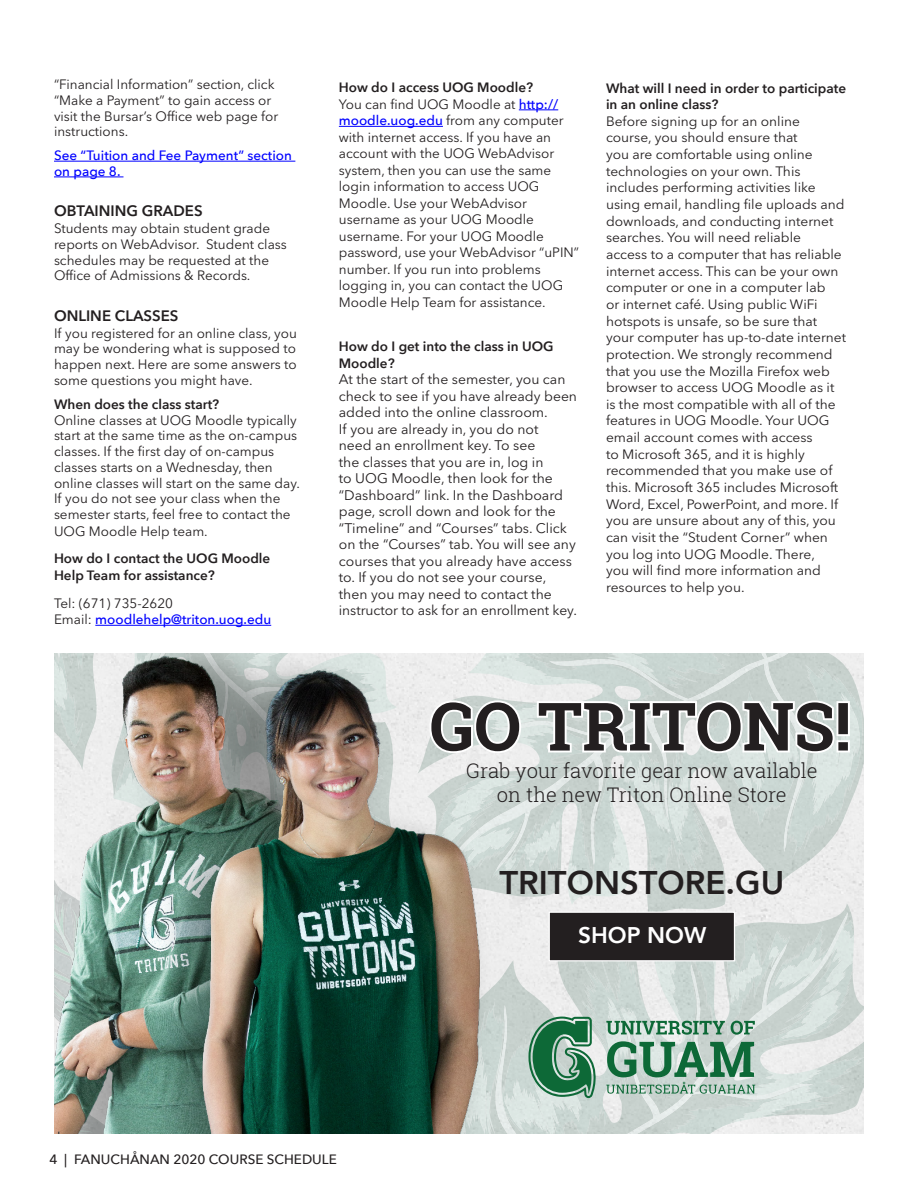
<style>
.page{position:relative;width:918px;height:1188px;background:#fff}
.page>*{position:absolute;margin:0;border:0;box-sizing:border-box;transform-origin:0 0}
.t1{font:700 66.75px "Roboto Slab";color:#231f20}
.t2{font:800 32.7px "Avenir";color:#231f20}
.t3{font:800 22.65px "Avenir";color:#fff}
.t4{font:300 20.1px/24.2px "Roboto Slab";color:#231f20;text-align:center}
.t5{font:600 15px "Avenir Next LT Pro";color:#231f20}
.t6{font:13.8px/16.5px "Avenir Next LT Pro";color:#231f20}
.t7{font:13.5px/16.6px "Avenir Next LT Pro";color:#231f20}
.t8{font:500 13.5px/15.8px "Avenir Next";color:#00f}
.t9{font:600 13.5px/16.5px "Avenir Next";color:#231f20}
.t10{font:500 13.5px "Avenir Next";color:#231f20}
.s1{font-family:"Avenir Next";font-weight:600}
.s2{font-family:"Avenir Next LT Pro";font-weight:400;color:#231f20}
.s3{font-family:"Avenir Next";font-weight:500;color:#00f}
</style>
<div class="page">
<hr style="left:54px;top:161px;width:241px;height:1px;background:#00f">
<hr style="left:54px;top:177px;width:69px;height:1px;background:#00f">
<hr style="left:95px;top:625px;width:176px;height:1px;background:#00f">
<hr style="left:519px;top:110px;width:39px;height:1px;background:#00f">
<hr style="left:339px;top:126px;width:104px;height:1px;background:#00f">
<img style="left:54px;top:653px;width:810px;height:481px">
<p class="t7" style="left:54px;top:76px;width:226px;line-height:15.8px">“Financial Information” section, click “Make a Payment” to gain access or visit the Bursar’s Office web page for instructions.</p>
<p class="t8" style="left:54px;top:147px;width:240px">See “Tuition and Fee Payment” section on page 8.</p>
<p class="t5" style="left:54px;top:202px;width:150px">OBTAINING GRADES</p>
<p class="t7" style="left:54px;top:221px;width:234px;line-height:15.8px">Students may obtain student grade reports on WebAdvisor. Student class schedules may be requested at the Office of Admissions &amp; Records.</p>
<p class="t5" style="left:54px;top:306px;width:126px">ONLINE CLASSES</p>
<p class="t7" style="left:54px;top:325px;width:245px;line-height:15.8px;text-align:justify">If you registered for an online class, you may be wondering what is supposed to happen next. Here are some answers to some questions you might have.</p>
<p class="t7" style="left:54px;top:396px;width:248px;line-height:15.9px"><span class="s1">When does the class start?<br></span>Online classes at UOG Moodle typically start at the same time as the on-campus classes. If the first day of on-campus classes starts on a Wednesday, then online classes will start on the same day.<br>If you do not see your class when the semester starts, feel free to contact the UOG Moodle Help team.</p>
<p class="t9" style="left:54px;top:550px;width:218px">How do I contact the UOG Moodle<br>Help Team for assistance?</p>
<p class="t8" style="left:54px;top:594px;width:219px;line-height:16.5px"><span class="s2">Tel: (671) 735-2620<br>Email:</span> moodlehelp@triton.uog.edu</p>
<p class="t7" style="left:339px;top:79px;width:242px"><span class="s1">How do I access UOG Moodle?<br></span>You can find UOG Moodle at <span class="s3">http:// moodle.uog.edu</span> from any computer with internet access. If you have an account with the UOG WebAdvisor system, then you can use the same login information to access UOG<br>Moodle. Use your WebAdvisor username as your UOG Moodle username. For your UOG Moodle password, use your WebAdvisor “uPIN” number. If you run into problems logging in, you can contact the UOG<br>Moodle Help Team for assistance.</p>
<p class="t9" style="left:339px;top:338px;width:216px">How do I get into the class in UOG<br>Moodle?</p>
<p class="t6" style="left:339px;top:371px;width:240px">At the start of the semester, you can check to see if you have already been added into the online classroom.<br>If you are already in, you do not<br>need an enrollment key. To see<br>the classes that you are in, log in<br>to UOG Moodle, then look for the “Dashboard” link. In the Dashboard page, scroll down and look for the “Timeline” and “Courses” tabs. Click on the “Courses” tab. You will see any courses that you already have access to. If you do not see your course, then you may need to contact the instructor to ask for an enrollment key.</p>
<p class="t7" style="left:606px;top:80px;width:242px"><span class="s1">What will I need in order to participate in an online class?<br></span>Before signing up for an online course, you should ensure that<br>you are comfortable using online technologies on your own. This includes performing activities like using email, handling file uploads and downloads, and conducting internet searches. You will need reliable<br>access to a computer that has reliable internet access. This can be your own computer or one in a computer lab<br>or internet café. Using public WiFi hotspots is unsafe, so be sure that your computer has up-to-date internet protection. We strongly recommend that you use the Mozilla Firefox web browser to access UOG Moodle as it is the most compatible with all of the features in UOG Moodle. Your UOG email account comes with access<br>to Microsoft 365, and it is highly recommended that you make use of this. Microsoft 365 includes Microsoft Word, Excel, PowerPoint, and more. If you are unsure about any of this, you can visit the “Student Corner” when you log into UOG Moodle. There,<br>you will find more information and resources to help you.</p>
<p class="t1" style="left:430px;top:681px;width:423px">GO TRITONS!</p>
<p class="t4" style="left:466px;top:758px;width:353px">Grab your favorite gear now available on the new Triton Online Store</p>
<p class="t2" style="left:499px;top:858px;width:286px">TRITONSTORE.GU</p>
<p class="t3" style="left:578px;top:918px;width:130px">SHOP NOW</p>
<p class="t10" style="left:50px;top:1148px;width:289px">4 | FANUCHÅNAN 2020 COURSE SCHEDULE</p>
</div>
